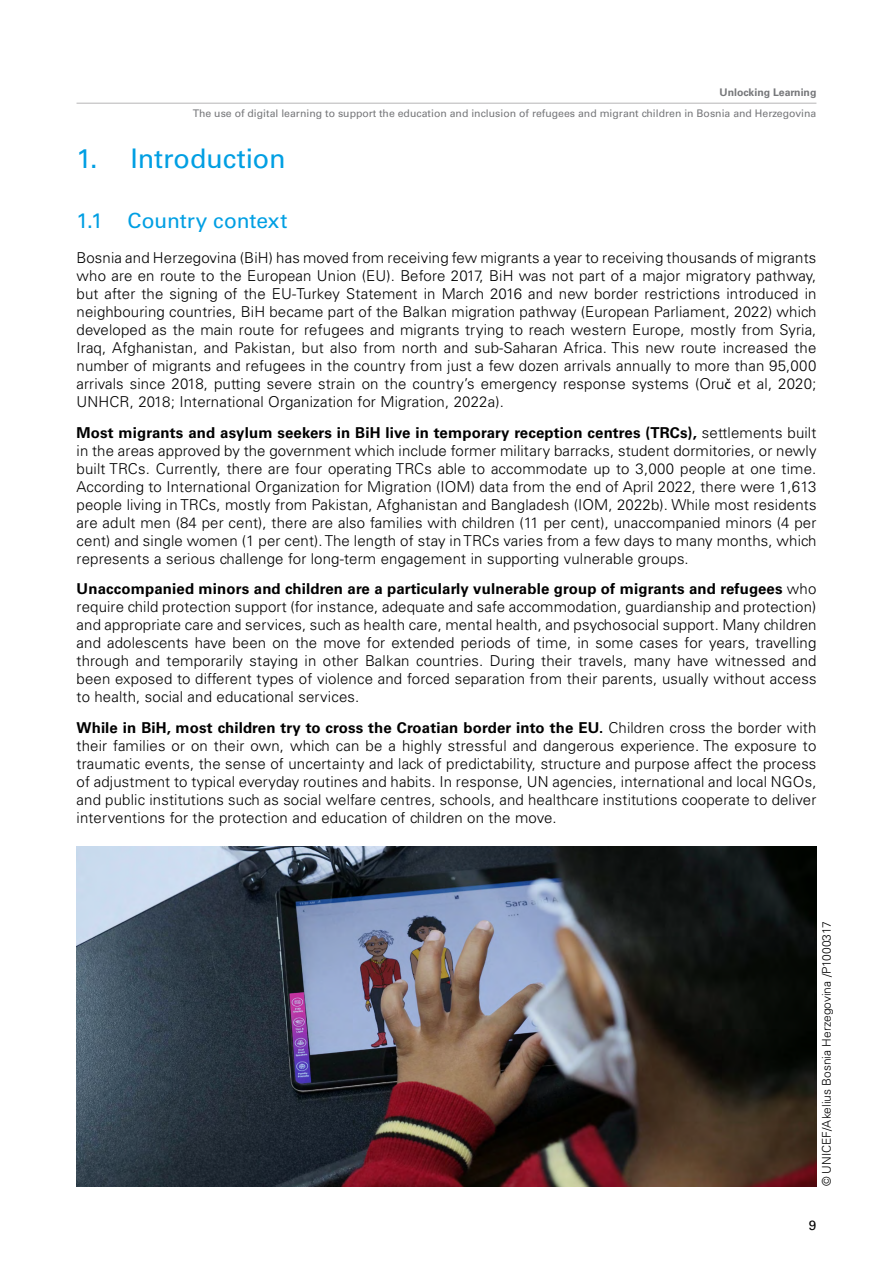
<style>
.page{position:relative;width:893px;height:1263px;background:#fff}
.page>*{position:absolute;margin:0;border:0;box-sizing:border-box;transform-origin:0 0}
.Tit-1{font:27px "Univers LT Std";letter-spacing:-.005em;color:#009fe3}
.Tit-2{font:21px "Univers LT Std";color:#009fe3}
.Body_text{font:300 15px/18px "Univers LT Std";letter-spacing:.01em;color:#000;text-align:justify}
.t1{font:13.5px "Univers LT Std";color:#000}
.Note{font:300 12px "Univers LT Std";color:#000}
.t2{font:10.5px "Univers LT Std";color:#76777a}
.t3{font:700 10.5px "Univers LT Std";color:#76777a}
.s1{font-family:"Myriad Pro";font-weight:400}
.s2{font-weight:700}
</style>
<div class="page">
<hr style="left:77px;top:103px;width:739px;height:1px;background:#b6b5b7">
<img style="left:77px;top:846px;width:739px;height:340px">
<p class="t3" style="left:720px;top:86px;width:98px">Unlocking Learning</p>
<p class="t2" style="left:193px;top:107px;width:625px">The use of digital learning to support the education and inclusion of refugees and migrant children in Bosnia and Herzegovina</p>
<p class="Tit-1" style="left:77px;top:143px;width:211px">1. Introduction</p>
<p class="Tit-2" style="left:77px;top:208px;width:212px">1.1 Country context</p>
<p class="Body_text" style="left:77px;top:249px;width:741px">Bosnia and Herzegovina (BiH) has moved from receiving few migrants a year to receiving thousands of migrants who are en route to the European Union (EU). Before 2017, BiH was not part of a major migratory pathway, but after the signing of the EU-Turkey Statement in March 2016 and new border restrictions introduced in neighbouring countries, BiH became part of the Balkan migration pathway (European Parliament, 2022) which developed as the main route for refugees and migrants trying to reach western Europe, mostly from Syria, Iraq, Afghanistan, and Pakistan, but also from north and sub-Saharan Africa. This new route increased the number of migrants and refugees in the country from just a few dozen arrivals annually to more than 95,000 arrivals since 2018, putting severe strain on the country’s emergency response systems (Oru<span class="s1">č</span> et al, 2020; UNHCR, 2018; International Organization for Migration, 2022a).</p>
<p class="Body_text" style="left:77px;top:423px;width:741px"><span class="s2">Most migrants and asylum seekers in BiH live in temporary reception centres (TRCs),</span> settlements built in the areas approved by the government which include former military barracks, student dormitories, or newly built TRCs. Currently, there are four operating TRCs able to accommodate up to 3,000 people at one time.<br>According to International Organization for Migration (IOM) data from the end of April 2022, there were 1,613 people living in TRCs, mostly from Pakistan, Afghanistan and Bangladesh (IOM, 2022b). While most residents are adult men (84 per cent), there are also families with children (11 per cent), unaccompanied minors (4 per cent) and single women (1 per cent). The length of stay in TRCs varies from a few days to many months, which represents a serious challenge for long-term engagement in supporting vulnerable groups.</p>
<p class="Body_text" style="left:77px;top:580px;width:741px"><span class="s2">Unaccompanied minors and children are a particularly vulnerable group of migrants and refugees</span> who require child protection support (for instance, adequate and safe accommodation, guardianship and protection) and appropriate care and services, such as health care, mental health, and psychosocial support. Many children and adolescents have been on the move for extended periods of time, in some cases for years, travelling through and temporarily staying in other Balkan countries. During their travels, many have witnessed and been exposed to different types of violence and forced separation from their parents, usually without access to health, social and educational services.</p>
<p class="Body_text" style="left:77px;top:719px;width:741px"><span class="s2">While in BiH, most children try to cross the Croatian border into the EU.</span> Children cross the border with their families or on their own, which can be a highly stressful and dangerous experience. The exposure to traumatic events, the sense of uncertainty and lack of predictability, structure and purpose affect the process of adjustment to typical everyday routines and habits. In response, UN agencies, international and local NGOs, and public institutions such as social welfare centres, schools, and healthcare institutions cooperate to deliver interventions for the protection and education of children on the move.</p>
<p class="Note" style="left:819px;top:1186px;width:267px;rotate:-90deg">© UNICEF/Akelius Bosnia Herzegovina /P1000317</p>
<p class="t1" style="left:809px;top:1217px;width:9px">9</p>
</div>
